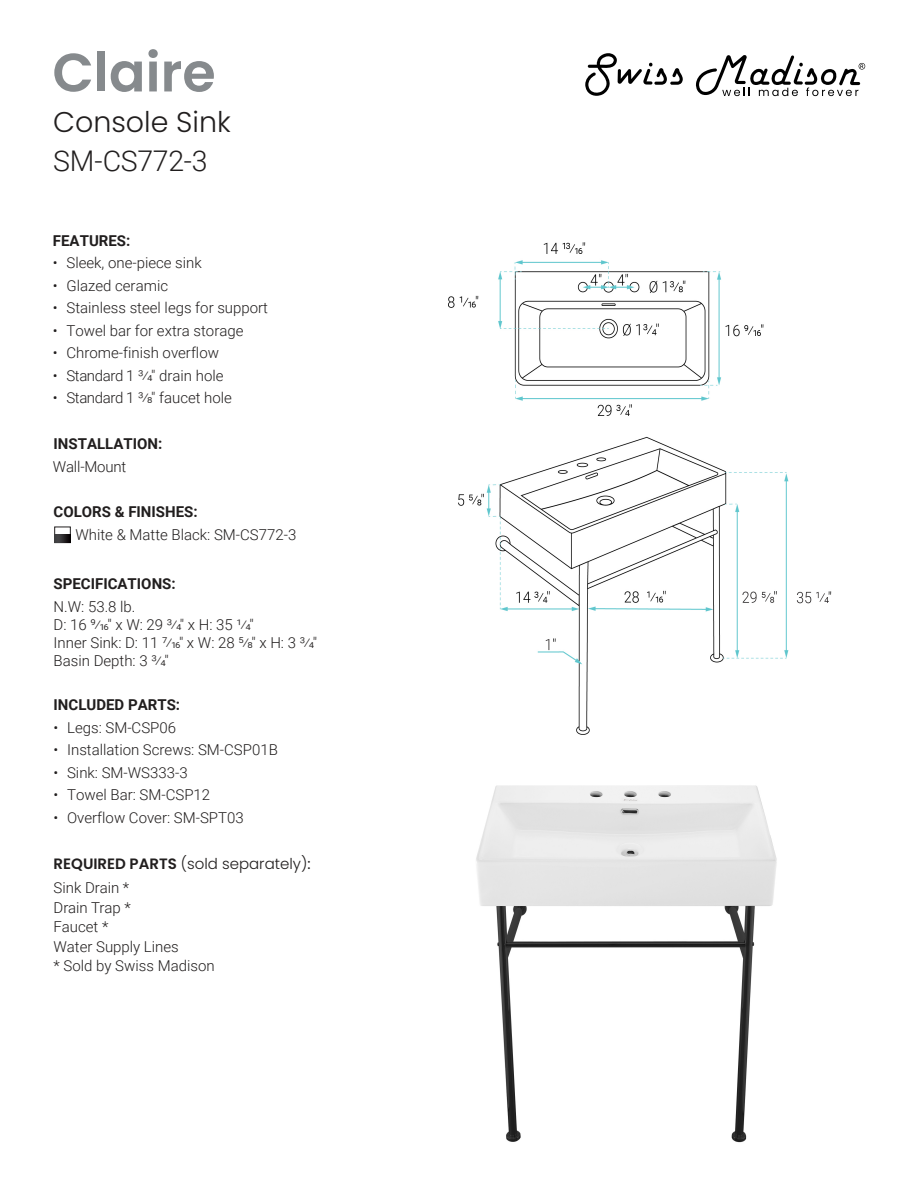
<style>
.page{position:relative;width:918px;height:1188px;background:#fff}
.page>*{position:absolute;margin:0;border:0;box-sizing:border-box;transform-origin:0 0}
.t1{font:600 54px "Poppins";color:#868a8d}
.t2{font:300 28.5px "Poppins";color:#211e1e}
.t3{font:300 28.5px "Roboto";letter-spacing:-.01em;color:#211e1e}
.t4{font:300 15px/19.5px "Roboto";color:#211e1e}
.t5{font:700 15px "Roboto";color:#211e1e}
.t6{font:300 15px "Poppins";color:#211e1e}
.s1{font-weight:600}
.s2{font-weight:400}
</style>
<div class="page">
<img style="left:476px;top:785px;width:301px;height:358px">
<svg style="left:585px;top:53px;width:98px;height:43px"></svg>
<svg style="left:696px;top:55px;width:169px;height:41px"></svg>
<svg style="left:56px;top:534px;width:13px;height:1px"></svg>
<div style="left:54px;top:527px;width:17px;height:16px;border:1px solid #211e1e"></div>
<img style="left:55px;top:535px;width:15px;height:7px">
<img style="left:448px;top:242px;width:384px;height:493px">
<h1 class="t1" style="left:52px;top:41px;width:165px">Claire</h1>
<h2 class="t2" style="left:53px;top:105px;width:179px">Console Sink</h2>
<h2 class="t3" style="left:53px;top:141px;width:156px">SM-CS772-3</h2>
<p class="t5" style="left:53px;top:230px;width:79px">FEATURES:</p>
<p class="t4" style="left:53px;top:253px;width:150px">• Sleek, one-piece sink</p>
<p class="t4" style="left:53px;top:275px;width:117px">• Glazed ceramic</p>
<p class="t4" style="left:53px;top:298px;width:217px">• Stainless steel legs for support</p>
<p class="t4" style="left:53px;top:320px;width:192px">• Towel bar for extra storage</p>
<p class="t4" style="left:53px;top:343px;width:168px">• Chrome-finish overflow</p>
<p class="t4" style="left:53px;top:365px;width:172px">• Standard 1 ³⁄4" drain hole</p>
<p class="t4" style="left:53px;top:388px;width:181px">• Standard 1 ³⁄8" faucet hole</p>
<p class="t5" style="left:54px;top:433px;width:110px">INSTALLATION:</p>
<p class="t4" style="left:53px;top:456px;width:75px">Wall-Mount</p>
<p class="t5" style="left:54px;top:502px;width:146px">COLORS &amp; FINISHES:</p>
<p class="t4" style="left:75px;top:524px;width:222px">White &amp; Matte Black: SM-CS772-3</p>
<p class="t5" style="left:54px;top:573px;width:124px">SPECIFICATIONS:</p>
<p class="t4" style="left:54px;top:597px;width:265px;line-height:18px">N.W: 53.8 lb.<br>D: 16 9⁄16" x W: 29 ³⁄4" x H: 35 ¹⁄4"<br>Inner Sink: D: 11 7⁄16" x W: 28 5⁄8" x H: 3 ³⁄4"<br>Basin Depth: 3 ³⁄4"</p>
<p class="t5" style="left:54px;top:695px;width:128px">INCLUDED PARTS:</p>
<p class="t4" style="left:54px;top:717px;width:124px">• Legs: SM-CSP06</p>
<p class="t4" style="left:54px;top:740px;width:226px">• Installation Screws: SM-CSP01B</p>
<p class="t4" style="left:54px;top:762px;width:136px">• Sink: SM-WS333-3</p>
<p class="t4" style="left:54px;top:785px;width:158px">• Towel Bar: SM-CSP12</p>
<p class="t4" style="left:54px;top:807px;width:192px">• Overflow Cover: SM-SPT03</p>
<p class="t6" style="left:54px;top:855px;width:259px"><span class="s1">REQUIRED PARTS</span> (sold separately)<span class="s2">:</span></p>
<p class="t4" style="left:54px;top:878px;width:163px">Sink Drain *<br>Drain Trap *<br>Faucet *<br>Water Supply Lines<br>* Sold by Swiss Madison</p>
</div>
